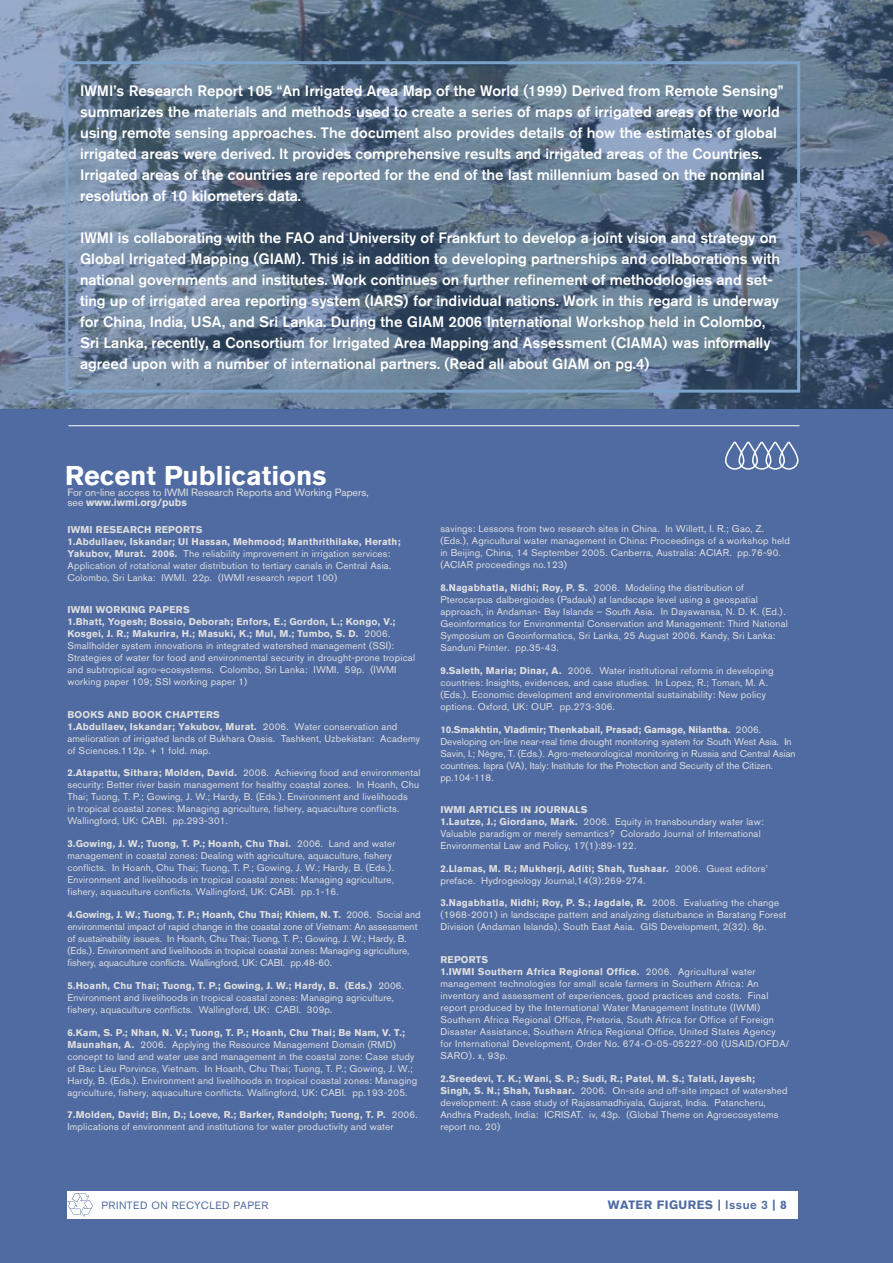
<style>
.page{position:relative;width:893px;height:1263px;background:#fff}
.page>*{position:absolute;margin:0;border:0;box-sizing:border-box;transform-origin:0 0}
.t1{font:700 27px "Akzidenz Grotesk BQ";color:#fff}
.t2{font:500 15px/21px "Akzidenz Grotesk BQ";color:#fff}
.t3{font:700 12px "Akzidenz Grotesk BQ";letter-spacing:.04em;color:#4f6ba2}
.t4{font:10.5px/10.5px "Akzidenz Grotesk BQ";color:#e0dfdf}
.t5{font:10.5px "Akzidenz Grotesk BQ";color:#4f6ba2}
.t6{font:9.75px/12px "Akzidenz Grotesk BQ";letter-spacing:.02em;color:#e0dfdf}
.t7{font:9.75px/12px "Akzidenz Grotesk BQ";color:#e0dfdf}
.s1{font-weight:700}
.s2{font-weight:500}
</style>
<div class="page">
<div style="left:0;top:410px;width:893px;height:853px;background:#4f6ba2"></div>
<div style="left:68px;top:1191px;width:730px;height:27px;background:#fff"></div>
<hr style="left:68px;top:425px;width:731px;height:1px;background:#fff">
<svg style="left:68px;top:1193px;width:25px;height:24px"></svg>
<div style="left:779px;top:441px;width:20px;height:29px;border:2px solid #fff;border-radius:9px"></div>
<div style="left:765px;top:441px;width:20px;height:29px;border:2px solid #fff;border-radius:9px"></div>
<div style="left:752px;top:441px;width:20px;height:29px;border:2px solid #fff;border-radius:9px"></div>
<div style="left:738px;top:441px;width:20px;height:29px;border:2px solid #fff;border-radius:9px"></div>
<div style="left:725px;top:441px;width:20px;height:29px;border:2px solid #fff;border-radius:9px"></div>
<svg style="left:0;top:0;width:893px;height:410px;background:#61768e"></svg>
<div style="left:65px;top:61px;width:735px;height:332px;border:3px solid #7da3ca"></div>
<p class="t2" style="left:80px;top:80px;width:705px">IWMI’s Research Report 105 “An Irrigated Area Map of the World (1999) Derived from Remote Sensing” summarizes the materials and methods used to create a series of maps of irrigated areas of the world using remote sensing approaches. The document also provides details of how the estimates of global irrigated areas were derived. It provides comprehensive results and irrigated areas of the Countries.<br>Irrigated areas of the countries are reported for the end of the last millennium based on the nominal resolution of 10 kilometers data.</p>
<p class="t2" style="left:80px;top:227px;width:702px">IWMI is collaborating with the FAO and University of Frankfurt to develop a joint vision and strategy on Global Irrigated Mapping (GIAM). This is in addition to developing partnerships and collaborations with national governments and institutes. Work continues on further refinement of methodologies and set&shy;ting up of irrigated area reporting system (IARS) for individual nations. Work in this regard is underway for China, India, USA, and Sri Lanka. During the GIAM 2006 International Workshop held in Colombo, Sri Lanka, recently, a Consortium for Irrigated Area Mapping and Assessment (CIAMA) was informally agreed upon with a number of international partners. (Read all about GIAM on pg.4)</p>
<h1 class="t1" style="left:65px;top:460px;width:263px">Recent Publications</h1>
<p class="t4" style="left:68px;top:487px;width:303px">For on-line access to IWMI Research Reports and Working Papers, see <span class="s1">www.iwmi.org/pubs</span></p>
<p class="t6" style="left:68px;top:524px;width:334px"><span class="s1">IWMI RESEARCH REPORTS<br>1.Abdullaev, Iskandar; Ul Hassan, Mehmood; Manthrithilake, Herath; Yakubov, Murat. 2006.</span> The reliability improvement in irrigation services:<br>Application of rotational water distribution to tertiary canals in Central Asia.<br>Colombo, Sri Lanka: IWMI. 22p. (IWMI research report 100)</p>
<p class="t6" style="left:68px;top:604px;width:349px"><span class="s1">IWMI WORKING PAPERS<br>1.Bhatt, Yogesh; Bossio, Deborah; Enfors, E.; Gordon, L.; Kongo, V.; Kosgei, J. R.; Makurira, H.; Masuki, K.; Mul, M.; Tumbo, S. D.</span> 2006.<br>Smallholder system innovations in integrated watershed management (SSI):<br>Strategies of water for food and environmental security in drought-prone tropical and subtropical agro-ecosystems. Colombo, Sri Lanka: IWMI. 59p. (IWMI working paper 109; SSI working paper 1)</p>
<p class="t6" style="left:68px;top:708px;width:354px"><span class="s1">BOOKS AND BOOK CHAPTERS<br>1.Abdullaev, Iskandar; Yakubov, Murat.</span> 2006. Water conservation and amelioration of irrigated lands of Bukhara Oasis. Tashkent, Uzbekistan: Academy of Sciences.112p. + 1 fold. map.</p>
<p class="t6" style="left:68px;top:767px;width:355px"><span class="s1">2.Atapattu, Sithara; Molden, David.</span> 2006. Achieving food and environmental security: Better river basin management for healthy coastal zones. In Hoanh, Chu Thai; Tuong, T. P.; Gowing, J. W.; Hardy, B. (Eds.). Environment and livelihoods<br>in tropical coastal zones: Managing agriculture, fishery, aquaculture conflicts.<br>Wallingford, UK: CABI. pp.293-301.</p>
<p class="t6" style="left:68px;top:838px;width:330px"><span class="s1">3.Gowing, J. W.; Tuong, T. P.; Hoanh, Chu Thai.</span> 2006. Land and water management in coastal zones: Dealing with agriculture, aquaculture, fishery conflicts. In Hoanh, Chu Thai; Tuong, T. P.; Gowing, J. W.; Hardy, B. (Eds.).<br>Environment and livelihoods in tropical coastal zones: Managing agriculture, fishery, aquaculture conflicts. Wallingford, UK: CABI. pp.1-16.</p>
<p class="t7" style="left:68px;top:908px;width:355px"><span class="s1">4.Gowing, J. W.; Tuong, T. P.; Hoanh, Chu Thai; Khiem, N. T.</span> 2006. Social and environmental impact of rapid change in the coastal zone of Vietnam: An assessment of sustainability issues. In Hoanh, Chu Thai; Tuong, T. P.; Gowing, J. W.; Hardy, B. (Eds.). Environment and livelihoods in tropical coastal zones: Managing agriculture, fishery, aquaculture conflicts. Wallingford, UK: CABI. pp.48-60.</p>
<p class="t6" style="left:68px;top:979px;width:338px"><span class="s1">5.Hoanh, Chu Thai; Tuong, T. P.; Gowing, J. W.; Hardy, B. (Eds.)</span> 2006.<br>Environment and livelihoods in tropical coastal zones: Managing agriculture, fishery, aquaculture conflicts. Wallingford, UK: CABI. 309p.</p>
<p class="t6" style="left:68px;top:1026px;width:351px"><span class="s1">6.Kam, S. P.; Nhan, N. V.; Tuong, T. P.; Hoanh, Chu Thai; Be Nam, V. T.; Maunahan, A.</span> 2006. Applying the Resource Management Domain (RMD) concept to land and water use and management in the coastal zone: Case study of Bac Lieu Porvince, Vietnam. In Hoanh, Chu Thai; Tuong, T. P.; Gowing, J. W.; Hardy, B. (Eds.). Environment and livelihoods in tropical coastal zones: Managing agriculture, fishery, aquaculture conflicts. Wallingford, UK: CABI. pp.193-205.</p>
<p class="t6" style="left:68px;top:1109px;width:352px"><span class="s1">7.Molden, David; Bin, D.; Loeve, R.; Barker, Randolph; Tuong, T. P.</span> 2006.<br>Implications of environment and institutions for water productivity and water</p>
<p class="t6" style="left:440px;top:523px;width:351px">savings: Lessons from two research sites in China. In Willett, I. R.; Gao, Z. (Eds.), Agricultural water management in China: Proceedings of a workshop held in Beijing, China, 14 September 2005. Canberra, Australia: ACIAR. pp.76-90. (ACIAR proceedings no.123)</p>
<p class="t6" style="left:440px;top:581px;width:349px"><span class="s1">8.Nagabhatla, Nidhi; Roy, P. S.</span> 2006. Modeling the distribution of Pterocarpus dalbergioides (Padauk) at landscape level using a geospatial approach, in Andaman- Bay Islands – South Asia. In Dayawansa, N. D. K. (Ed.).<br>Geoinformatics for Environmental Conservation and Management: Third National Symposium on Geoinformatics, Sri Lanka, 25 August 2006. Kandy, Sri Lanka:<br>Sanduni Printer. pp.35-43.</p>
<p class="t6" style="left:440px;top:664px;width:335px"><span class="s1">9.Saleth, Maria; Dinar, A.</span> 2006. Water institutional reforms in developing countries: Insights, evidences, and case studies. In Lopez, R.; Toman, M. A. (Eds.). Economic development and environmental sustainability: New policy options. Oxford, UK: OUP. pp.273-306.</p>
<p class="t7" style="left:440px;top:723px;width:357px"><span class="s1">10.Smakhtin, Vladimir; Thenkabail, Prasad; Gamage, Nilantha.</span> 2006.<br>Developing on-line near-real time drought monitoring system for South West Asia. In Savin, I.; Nègre, T. (Eds.). Agro-meteorological monitoring in Russia and Central Asian countries. Ispra (VA), Italy: Institute for the Protection and Security of the Citizen. pp.104-118.</p>
<p class="t6" style="left:440px;top:803px;width:325px"><span class="s1">IWMI ARTICLES IN JOURNALS<br>1.Lautze, J.; Giordano, Mark.</span> 2006. Equity in transboundary water law:<br>Valuable paradigm or merely semantics? Colorado Journal of International Environmental Law and Policy, 17(1):89-122.</p>
<p class="t6" style="left:440px;top:862px;width:329px"><span class="s1">2.Llamas, M. R.; Mukherji, Aditi; Shah, Tushaar.</span> 2006. Guest editors’ preface. Hydrogeology Journal,14(3):269-274.</p>
<p class="t6" style="left:440px;top:897px;width:347px"><span class="s1">3.Nagabhatla, Nidhi; Roy, P. S.; Jagdale, R.</span> 2006. Evaluating the change (1968-2001) in landscape pattern and analyzing disturbance in Baratang Forest<br>Division (Andaman Islands), South East Asia. GIS Development, 2(32). 8p.</p>
<p class="t6" style="left:440px;top:953px;width:350px"><span class="s1">REPORTS<br>1.IWMI Southern Africa Regional Office.</span> 2006. Agricultural water management technologies for small scale farmers in Southern Africa: An inventory and assessment of experiences, good practices and costs. Final report produced by the International Water Management Institute (IWMI)<br>Southern Africa Regional Office, Pretoria, South Africa for Office of Foreign Disaster Assistance, Southern Africa Regional Office, United States Agency for International Development, Order No. 674-O-05-05227-00 (USAID/OFDA/ SARO). x, 93p.</p>
<p class="t6" style="left:440px;top:1072px;width:349px"><span class="s1">2.Sreedevi, T. K.; Wani, S. P.; Sudi, R.; Patel, M. S.; Talati, Jayesh; Singh, S. N.; Shah, Tushaar.</span> 2006. On-site and off-site impact of watershed development: A case study of Rajasamadhiyala, Gujarat, India. Patancheru, Andhra Pradesh, India: ICRISAT. iv, 43p. (Global Theme on Agroecosystems report no. 20)</p>
<p class="t5" style="left:101px;top:1199px;width:15px">Printed</p>
<p class="t5" style="left:151px;top:1199px;width:29px">on recycled</p>
<p class="t5" style="left:234px;top:1199px;width:8px">paper</p>
<p class="t3" style="left:608px;top:1197px;width:169px">WATER FIGURES | <span class="s2">Issue 3</span> |</p>
</div>
